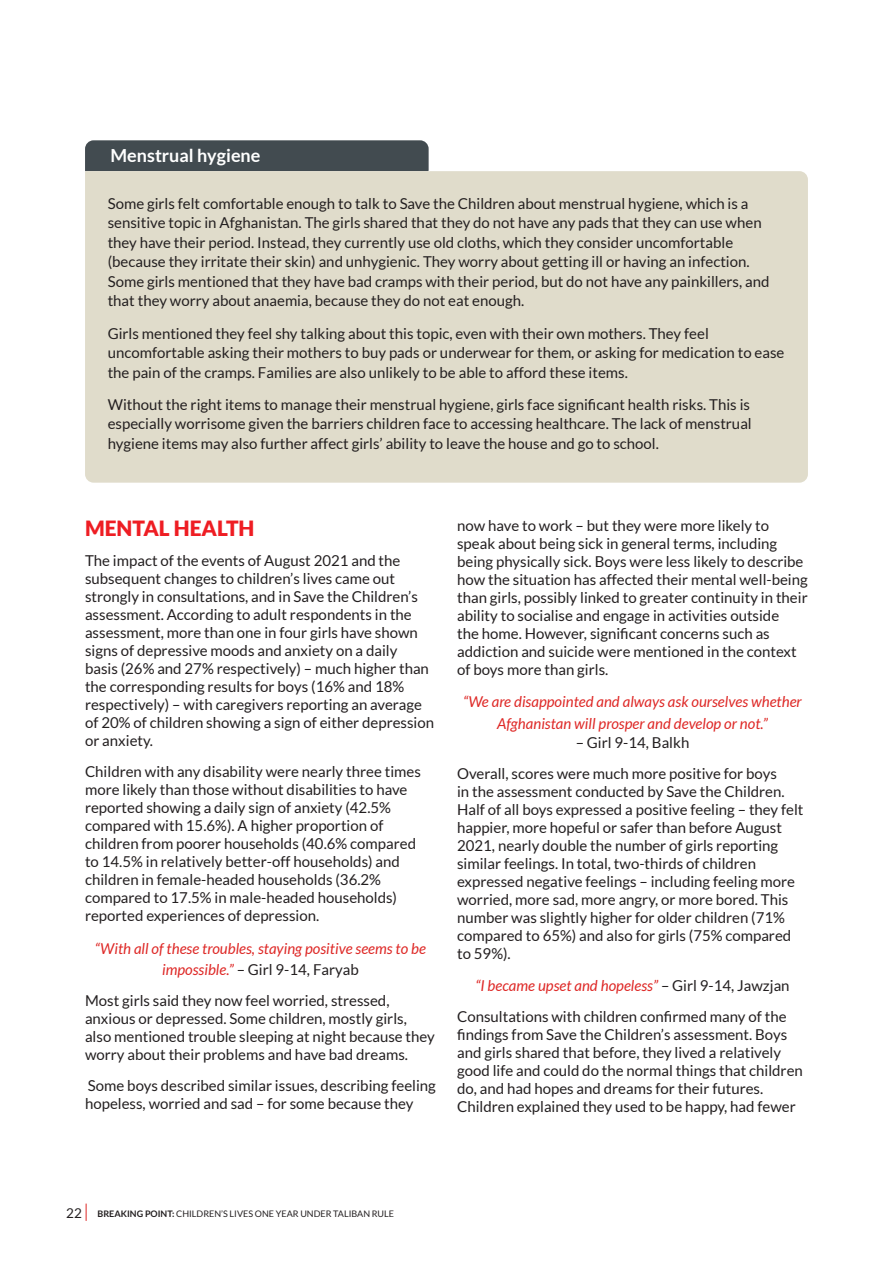
<style>
.page{position:relative;width:893px;height:1263px;background:#fff}
.page>*{position:absolute;margin:0;border:0;box-sizing:border-box;transform-origin:0 0}
.Heading_2{font:900 21px "Lato";color:#ee1d23}
.t1{font:700 18px "Lato";color:#fff}
.Body_Copy{font:15px/18px "Lato";color:#231f20}
.Body_Copy-2{font:italic 15px/21.6px "Lato";color:#de2826;text-align:center}
.t2{font:9px "Lato";color:#231f20}
.s1{font-style:normal;color:#231f20}
.s2{font-size:13.5px}
.s3{font-weight:700}
</style>
<div class="page">
<svg style="left:86px;top:1203px;width:1px;height:18px"></svg>
<div style="left:85px;top:140px;width:344px;height:31px;background:#424b50"></div>
<div style="left:85px;top:171px;width:723px;height:312px;background:#e0dccb"></div>
<p class="t1" style="left:111px;top:145px;width:151px">Menstrual hygiene</p>
<p class="Body_Copy" style="left:108px;top:193px;width:663px;line-height:19.5px">Some girls felt comfortable enough to talk to Save the Children about menstrual hygiene, which is a sensitive topic in Afghanistan. The girls shared that they do not have any pads that they can use when they have their period. Instead, they currently use old cloths, which they consider uncomfortable (because they irritate their skin) and unhygienic. They worry about getting ill or having an infection.<br>Some girls mentioned that they have bad cramps with their period, but do not have any painkillers, and that they worry about anaemia, because they do not eat enough.</p>
<p class="Body_Copy" style="left:108px;top:323px;width:678px;line-height:19.5px">Girls mentioned they feel shy talking about this topic, even with their own mothers. They feel uncomfortable asking their mothers to buy pads or underwear for them, or asking for medication to ease the pain of the cramps. Families are also unlikely to be able to afford these items.</p>
<p class="Body_Copy" style="left:108px;top:394px;width:645px;line-height:19.5px;text-align:justify">Without the right items to manage their menstrual hygiene, girls face significant health risks. This is especially worrisome given the barriers children face to accessing healthcare. The lack of menstrual hygiene items may also further affect girls’ ability to leave the house and go to school.</p>
<p class="Heading_2" style="left:85px;top:516px;width:171px">MENTAL HEALTH</p>
<p class="Body_Copy" style="left:85px;top:552px;width:351px">The impact of the events of August 2021 and the subsequent changes to children’s lives came out strongly in consultations, and in Save the Children’s assessment. According to adult respondents in the assessment, more than one in four girls have shown signs of depressive moods and anxiety on a daily<br>basis (26% and 27% respectively) – much higher than the corresponding results for boys (16% and 18% respectively) – with caregivers reporting an average of 20% of children showing a sign of either depression or anxiety.</p>
<p class="Body_Copy" style="left:85px;top:763px;width:337px">Children with any disability were nearly three times more likely than those without disabilities to have reported showing a daily sign of anxiety (42.5% compared with 15.6%). A higher proportion of children from poorer households (40.6% compared to 14.5% in relatively better-off households) and children in female-headed households (36.2% compared to 17.5% in male-headed households) reported experiences of depression.</p>
<p class="Body_Copy-2" style="left:95px;top:938px;width:333px">“With all of these troubles, staying positive seems to be impossible.” <span class="s1">– Girl 9-14, Faryab</span></p>
<p class="Body_Copy" style="left:85px;top:991px;width:351px">Most girls said they now feel worried, stressed, anxious or depressed. Some children, mostly girls, also mentioned trouble sleeping at night because they worry about their problems and have bad dreams.</p>
<p class="Body_Copy" style="left:85px;top:1076px;width:352px">Some boys described similar issues, describing feeling hopeless, worried and sad – for some because they</p>
<p class="Body_Copy" style="left:457px;top:516px;width:352px">now have to work – but they were more likely to speak about being sick in general terms, including being physically sick. Boys were less likely to describe how the situation has affected their mental well-being than girls, possibly linked to greater continuity in their ability to socialise and engage in activities outside<br>the home. However, significant concerns such as addiction and suicide were mentioned in the context of boys more than girls.</p>
<p class="Body_Copy-2" style="left:463px;top:691px;width:340px">“We are disappointed and always ask ourselves whether<br>Afghanistan will prosper and develop or not.”</p>
<p class="Body_Copy" style="left:576px;top:734px;width:115px">– Girl 9-14, Balkh</p>
<p class="Body_Copy" style="left:457px;top:764px;width:348px">Overall, scores were much more positive for boys<br>in the assessment conducted by Save the Children.<br>Half of all boys expressed a positive feeling – they felt happier, more hopeful or safer than before August 2021, nearly double the number of girls reporting similar feelings. In total, two-thirds of children expressed negative feelings – including feeling more worried, more sad, more angry, or more bored. This number was slightly higher for older children (71% compared to 65%) and also for girls (75% compared to 59%).</p>
<p class="Body_Copy-2" style="left:475px;top:975px;width:316px">“I became upset and hopeless” <span class="s1">– Girl 9-14, Jawzjan</span></p>
<p class="Body_Copy" style="left:457px;top:1007px;width:347px">Consultations with children confirmed many of the findings from Save the Children’s assessment. Boys and girls shared that before, they lived a relatively good life and could do the normal things that children do, and had hopes and dreams for their futures.<br>Children explained they used to be happy, had fewer</p>
<p class="t2" style="left:66px;top:1208px;width:329px"><span class="s2">22</span> <span class="s3">BREAKING POINT:</span> CHILDREN’S LIVES ONE YEAR UNDER TALIBAN RULE</p>
</div>
